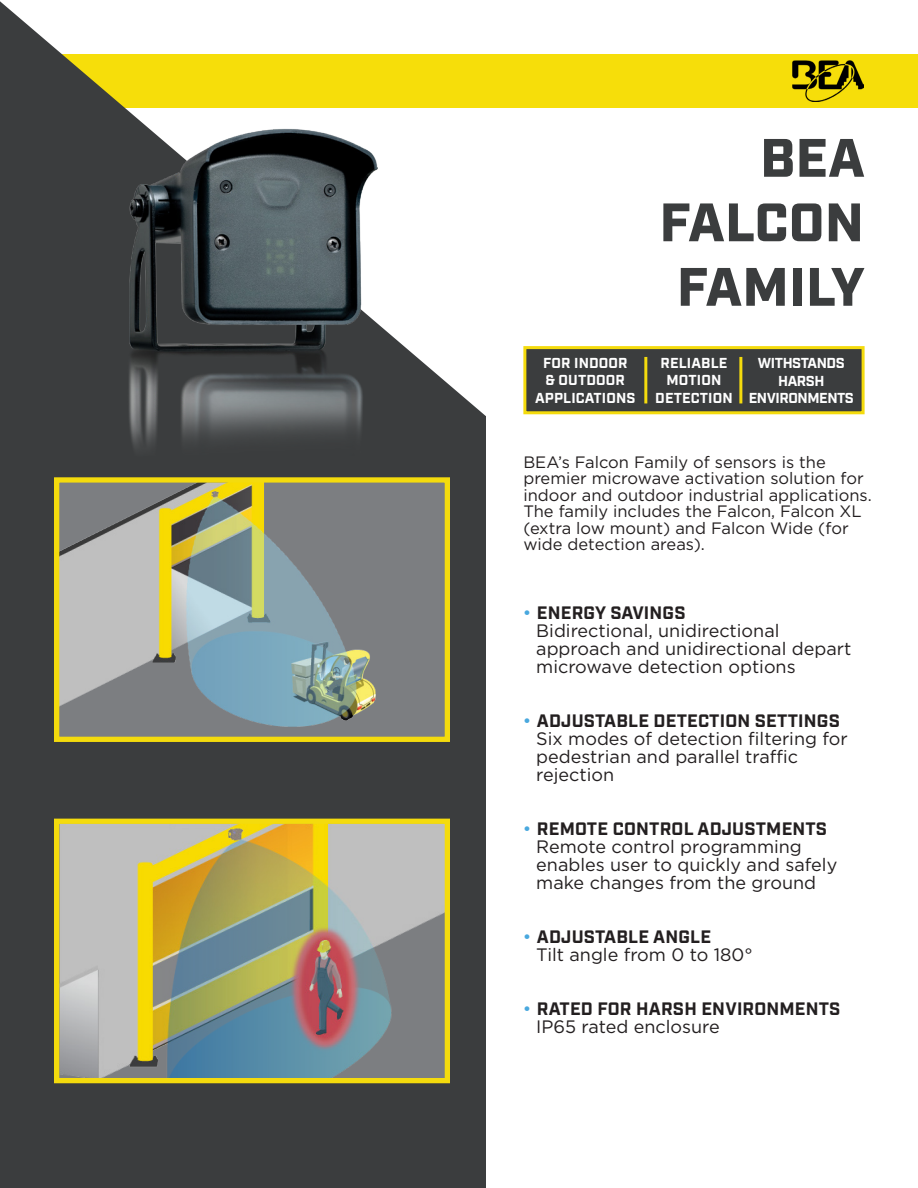
<style>
.page{position:relative;width:918px;height:1188px;background:#fff}
.page>*{position:absolute;margin:0;border:0;box-sizing:border-box;transform-origin:0 0}
.t1{font:900 54px/64.5px "Industry";letter-spacing:.01em;color:#3b3d3e;text-align:center}
.t2{font:18px "Gotham";color:#231f20}
.t3{font:700 18px "Industry";letter-spacing:.01em;color:#231f20}
.t4{font:16.5px/16.5px "Gotham";color:#231f20}
.t5{font:700 14.4px/17.4px "Industry";letter-spacing:.01em;color:#fff;text-align:center}
.t6{font:700 14.4px/17.4px "Industry";letter-spacing:-.03em;color:#fff;text-align:center}
.s1{font-family:"Gotham";font-weight:400;color:#49a8de}
</style>
<div class="page">
<div style="left:8px;top:54px;width:910px;height:54px;background:#f6de0a"></div>
<svg style="left:0;top:1px;width:486px;height:415px"></svg>
<div style="left:0;top:416px;width:486px;height:772px;background:#3b3d3e"></div>
<img style="left:115px;top:123px;width:274px;height:325px">
<div style="left:523px;top:346px;width:342px;height:68px;background:#3b3d3e;border:3px solid #f4db0d"></div>
<hr style="left:644px;top:357px;width:3px;height:46px;background:#f4db0d">
<hr style="left:739px;top:357px;width:3px;height:46px;background:#f4db0d">
<img style="left:793px;top:61px;width:70px;height:40px">
<div style="left:57px;top:480px;width:390px;height:259px;background:#7c7e81"></div>
<img style="left:60px;top:483px;width:315px;height:244px">
<div style="left:54px;top:477px;width:396px;height:265px;border:5px solid #f4db0d"></div>
<img style="left:60px;top:825px;width:384px;height:252px">
<div style="left:54px;top:819px;width:396px;height:264px;border:5px solid #f4db0d"></div>
<p class="t1" style="left:760px;top:129px;width:106px">BEA</p>
<p class="t1" style="left:660px;top:193px;width:207px">FALCON<br>FAMILY</p>
<p class="t5" style="left:535px;top:355px;width:102px">FOR INDOOR<br>&amp; OUTDOOR<br>APPLICATIONS</p>
<p class="t5" style="left:655px;top:355px;width:79px">RELIABLE<br>MOTION<br>DETECTION</p>
<p class="t6" style="left:749px;top:355px;width:107px">WITHSTANDS<br>HARSH<br>ENVIRONMENTS</p>
<p class="t4" style="left:523px;top:453px;width:350px">BEA’s Falcon Family of sensors is the premier microwave activation solution for indoor and outdoor industrial applications.<br>The family includes the Falcon, Falcon XL (extra low mount) and Falcon Wide (for wide detection areas).</p>
<p class="t3" style="left:523px;top:602px;width:164px"><span class="s1">•</span> ENERGY SAVINGS</p>
<p class="t2" style="left:536px;top:619px;width:245px">Bidirectional, unidirectional</p>
<p class="t2" style="left:536px;top:637px;width:317px">approach and unidirectional depart</p>
<p class="t2" style="left:536px;top:655px;width:261px">microwave detection options</p>
<p class="t3" style="left:523px;top:710px;width:319px"><span class="s1">•</span> ADJUSTABLE DETECTION SETTINGS</p>
<p class="t2" style="left:536px;top:727px;width:313px">Six modes of detection filtering for</p>
<p class="t2" style="left:536px;top:745px;width:263px">pedestrian and parallel traffic</p>
<p class="t2" style="left:536px;top:763px;width:79px">rejection</p>
<p class="t3" style="left:523px;top:818px;width:306px"><span class="s1">•</span> REMOTE CONTROL ADJUSTMENTS</p>
<p class="t2" style="left:536px;top:835px;width:267px">Remote control programming</p>
<p class="t2" style="left:536px;top:853px;width:303px">enables user to quickly and safely</p>
<p class="t2" style="left:536px;top:871px;width:281px">make changes from the ground</p>
<p class="t3" style="left:523px;top:926px;width:190px"><span class="s1">•</span> ADJUSTABLE ANGLE</p>
<p class="t2" style="left:536px;top:943px;width:218px">Tilt angle from 0 to 180°</p>
<p class="t3" style="left:523px;top:998px;width:319px"><span class="s1">•</span> RATED FOR HARSH ENVIRONMENTS</p>
<p class="t2" style="left:536px;top:1015px;width:185px">IP65 rated enclosure</p>
</div>
